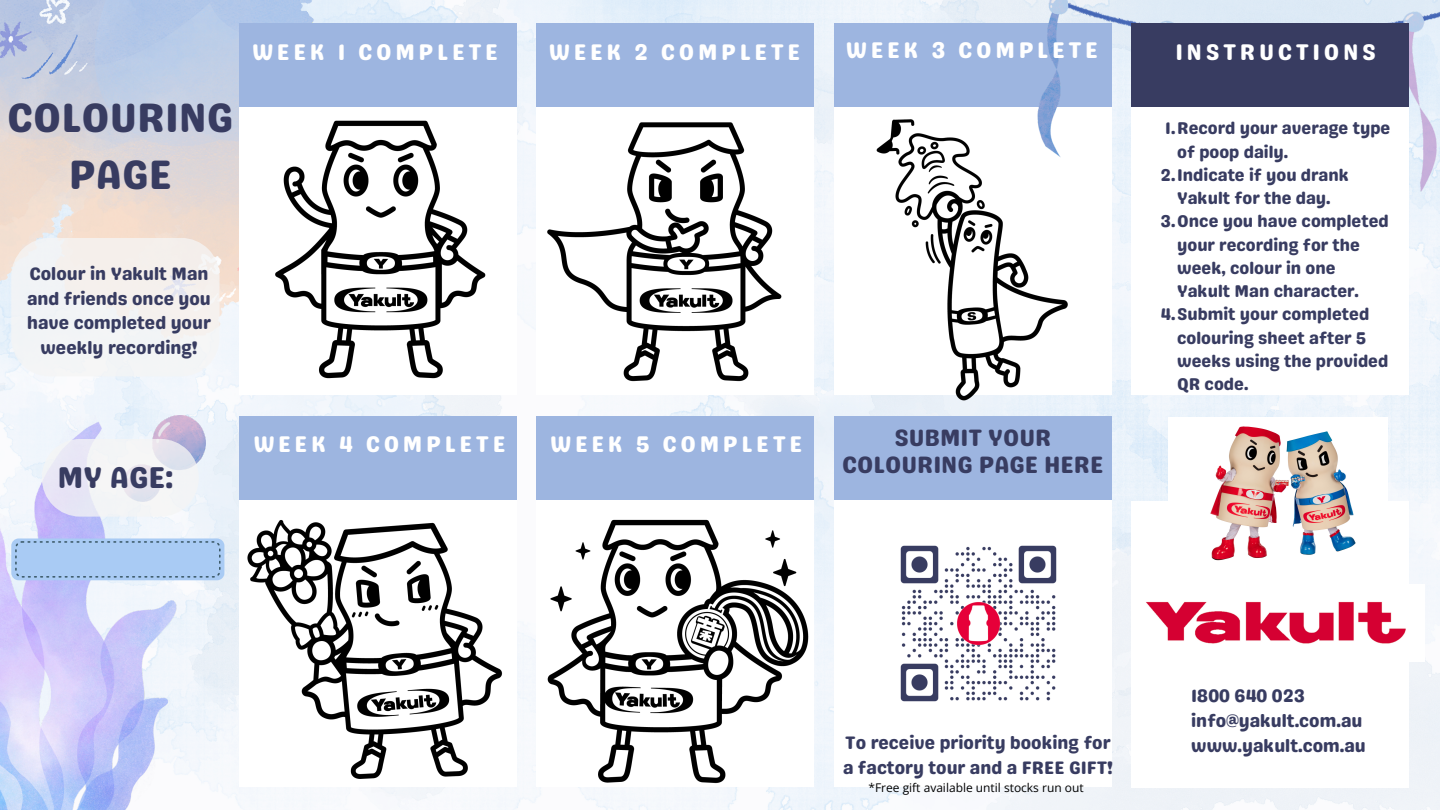
<style>
.page{position:relative;width:1440px;height:810px;background:#fff}
.page>*{position:absolute;margin:0;border:0;box-sizing:border-box;transform-origin:0 0}
.t1{font:41px/57px "Genty Sans";color:#383c61;text-align:center}
.t2{font:30px "Genty Sans";color:#383c61}
.t3{font:23.6px/27px "Genty Sans";color:#383c61;text-align:center}
.t4{font:22.6px "Genty Sans";letter-spacing:.16em;color:#fff}
.t5{font:18px/24.8px "Genty Sans";color:#383c61;text-align:center}
.t6{font:17px/23.2px "Genty Sans";color:#383c61}
.t7{font:12px "Open Sans";color:#000}
</style>
<div class="page">
<img style="left:0;top:0;width:1440px;height:810px">
<img style="left:0;top:0;width:378px;height:347px">
<div style="left:239px;top:81px;width:278px;height:313px;background:#fff"></div>
<div style="left:239px;top:23px;width:278px;height:84px;background:#9db5e0"></div>
<div style="left:239px;top:474px;width:278px;height:313px;background:#fff"></div>
<div style="left:239px;top:416px;width:278px;height:84px;background:#9db5e0"></div>
<div style="left:834px;top:81px;width:277px;height:313px;background:#fff"></div>
<div style="left:834px;top:23px;width:277px;height:84px;background:#9db5e0"></div>
<div style="left:834px;top:474px;width:277px;height:313px;background:#fff"></div>
<div style="left:834px;top:416px;width:277px;height:84px;background:#9db5e0"></div>
<div style="left:537px;top:81px;width:277px;height:313px;background:#fff"></div>
<div style="left:537px;top:23px;width:277px;height:84px;background:#9db5e0"></div>
<div style="left:537px;top:474px;width:277px;height:313px;background:#fff"></div>
<div style="left:537px;top:416px;width:277px;height:84px;background:#9db5e0"></div>
<img style="left:1007px;top:0;width:433px;height:196px">
<div style="left:1132px;top:81px;width:277px;height:313px;background:#fff"></div>
<div style="left:1132px;top:23px;width:277px;height:84px;background:#383c61"></div>
<div style="left:1132px;top:501px;width:277px;height:286px;background:#fff"></div>
<img style="left:0;top:416px;width:176px;height:394px">
<img style="left:123px;top:416px;width:82px;height:85px">
<img style="left:1131px;top:585px;width:293px;height:77px">
<img style="left:539px;top:519px;width:274px;height:269px">
<img style="left:275px;top:120px;width:211px;height:259px">
<img style="left:247px;top:520px;width:256px;height:259px">
<img style="left:865px;top:115px;width:215px;height:290px">
<img style="left:536px;top:110px;width:279px;height:278px">
<svg style="left:11px;top:238px;width:209px;height:138px"></svg>
<img style="left:900px;top:545px;width:157px;height:157px">
<img style="left:1168px;top:418px;width:220px;height:143px">
<svg style="left:42px;top:439px;width:157px;height:78px"></svg>
<div style="left:11px;top:538px;width:213px;height:42px;background:#a9cbf4;border-radius:7px"></div>
<svg style="left:15px;top:541px;width:206px;height:37px"></svg>
<p class="t1" style="left:7px;top:89px;width:228px">COLOURING<br>PAGE</p>
<p class="t4" style="left:252px;top:39px;width:247px">WEEK 1 COMPLETE</p>
<p class="t4" style="left:549px;top:38px;width:252px">WEEK 2 COMPLETE</p>
<p class="t4" style="left:846px;top:36px;width:253px">WEEK 3 COMPLETE</p>
<p class="t5" style="left:27px;top:261px;width:185px">Colour in Yakult Man and friends once you have completed your weekly recording!</p>
<p class="t2" style="left:58px;top:460px;width:117px">MY AGE:</p>
<p class="t4" style="left:254px;top:430px;width:253px">WEEK 4 COMPLETE</p>
<p class="t4" style="left:550px;top:430px;width:253px">WEEK 5 COMPLETE</p>
<p class="t3" style="left:842px;top:424px;width:263px">SUBMIT YOUR<br>COLOURING PAGE HERE</p>
<p class="t4" style="left:1175px;top:39px;width:202px">INSTRUCTIONS</p>
<p class="t6" style="left:1177px;top:117px;width:215px;text-indent:-12px">1.Record your average type of poop daily.</p>
<p class="t6" style="left:1161px;top:163px;width:190px;text-align:center">2.Indicate if you drank<br>Yakult for the day.</p>
<p class="t6" style="left:1177px;top:210px;width:213px;text-indent:-17px">3.Once you have completed your recording for the week, colour in one<br>Yakult Man character.</p>
<p class="t6" style="left:1177px;top:303px;width:213px;text-indent:-17px">4.Submit your completed colouring sheet after 5 weeks using the provided<br>QR code.</p>
<p class="t5" style="left:843px;top:731px;width:271px;text-align:left">To receive priority booking for a factory tour and a FREE GIFT!</p>
<p class="t7" style="left:868px;top:779px;width:217px">*Free gift available until stocks run out</p>
<p class="t5" style="left:1191px;top:684px;width:115px">1800 640 023</p>
<p class="t5" style="left:1191px;top:708px;width:173px">info@yakult.com.au</p>
<p class="t5" style="left:1191px;top:733px;width:176px">www.yakult.com.au</p>
</div>
